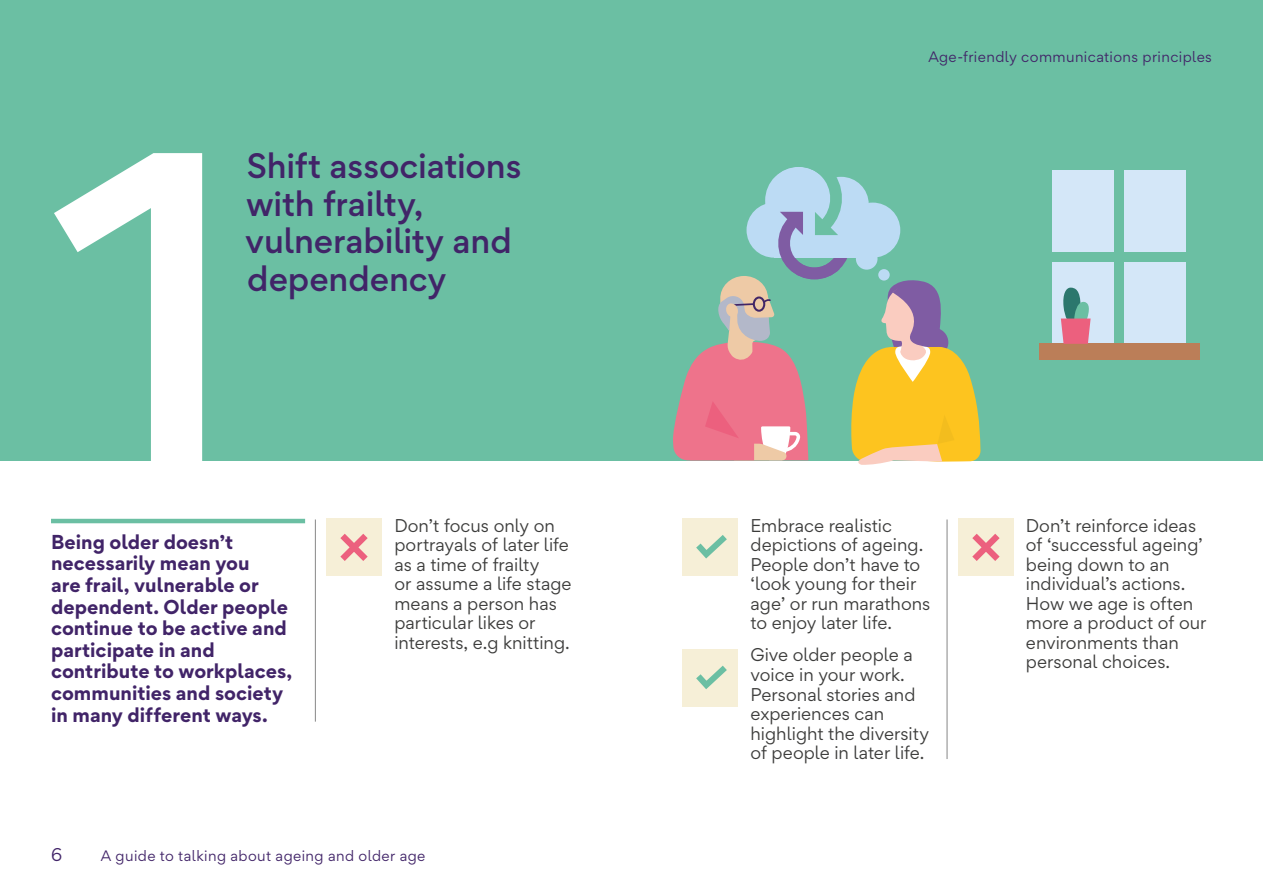
<style>
.page{position:relative;width:1263px;height:893px;background:#fff}
.page>*{position:absolute;margin:0;border:0;box-sizing:border-box;transform-origin:0 0}
.t1{font:500 416.25px "Gordita";color:#fff}
.t2{font:500 31.5px/37.8px "Gordita";letter-spacing:-.005em;color:#412468}
.t3{font:700 18px/21.6px "Gordita";color:#412468}
.t4{font:16.5px/19.5px "Gordita";color:#3c3c3b}
.t5{font:16.5px "Gordita";color:#412468}
.t6{font:13.5px "Gordita";letter-spacing:.03em;color:#412468}
</style>
<div class="page">
<div style="left:0;top:0;width:1263px;height:460px;background:#6bbfa3"></div>
<hr style="left:51px;top:519px;width:254px;height:4px;background:#6bbfa3">
<hr style="left:315px;top:519px;width:1px;height:203px;background:#878787">
<hr style="left:947px;top:519px;width:1px;height:240px;background:#878787">
<div style="left:682px;top:519px;width:56px;height:57px;background:#f6efd7"></div>
<svg style="left:696px;top:535px;width:31px;height:24px"></svg>
<div style="left:682px;top:649px;width:56px;height:58px;background:#f6efd7"></div>
<svg style="left:696px;top:665px;width:31px;height:24px"></svg>
<div style="left:958px;top:519px;width:56px;height:57px;background:#f6efd7"></div>
<svg style="left:672px;top:167px;width:309px;height:298px"></svg>
<div style="left:856px;top:248px;width:21px;height:22px;background:#bcdbf4;border-radius:50%"></div>
<div style="left:1052px;top:171px;width:62px;height:81px;background:#d4e7f8"></div>
<div style="left:1052px;top:263px;width:62px;height:81px;background:#d4e7f8"></div>
<div style="left:1124px;top:171px;width:62px;height:81px;background:#d4e7f8"></div>
<div style="left:1124px;top:263px;width:62px;height:81px;background:#d4e7f8"></div>
<div style="left:1039px;top:344px;width:160px;height:16px;background:#bb7e58"></div>
<svg style="left:1061px;top:288px;width:30px;height:56px"></svg>
<div style="left:326px;top:519px;width:56px;height:57px;background:#f6efd7"></div>
<svg style="left:340px;top:533px;width:28px;height:28px"></svg>
<svg style="left:972px;top:533px;width:28px;height:28px"></svg>
<h1 class="t1" style="left:51px;top:8px;width:194px">1</h1>
<h2 class="t2" style="left:245px;top:147px;width:278px">Shift associations with frailty, vulnerability and dependency</h2>
<p class="t3" style="left:51px;top:531px;width:243px">Being older doesn’t necessarily mean you<br>are frail, vulnerable or dependent. Older people continue to be active and participate in and contribute to workplaces, communities and society in many different ways.</p>
<p class="t4" style="left:394px;top:515px;width:179px">Don’t focus only on portrayals of later life as a time of frailty<br>or assume a life stage means a person has particular likes or interests, e.g knitting.</p>
<p class="t5" style="left:51px;top:843px;width:13px">6</p>
<p class="t6" style="left:101px;top:846px;width:326px">A guide to talking about ageing and older age</p>
<p class="t6" style="left:928px;top:46px;width:285px">Age-friendly communications principles</p>
<p class="t4" style="left:750px;top:515px;width:181px">Embrace realistic depictions of ageing.<br>People don’t have to ‘look young for their age’ or run marathons to enjoy later life.</p>
<p class="t4" style="left:750px;top:645px;width:180px">Give older people a voice in your work.<br>Personal stories and experiences can highlight the diversity of people in later life.</p>
<p class="t4" style="left:1026px;top:515px;width:182px">Don’t reinforce ideas of ‘successful ageing’ being down to an individual’s actions.<br>How we age is often more a product of our environments than personal choices.</p>
</div>
